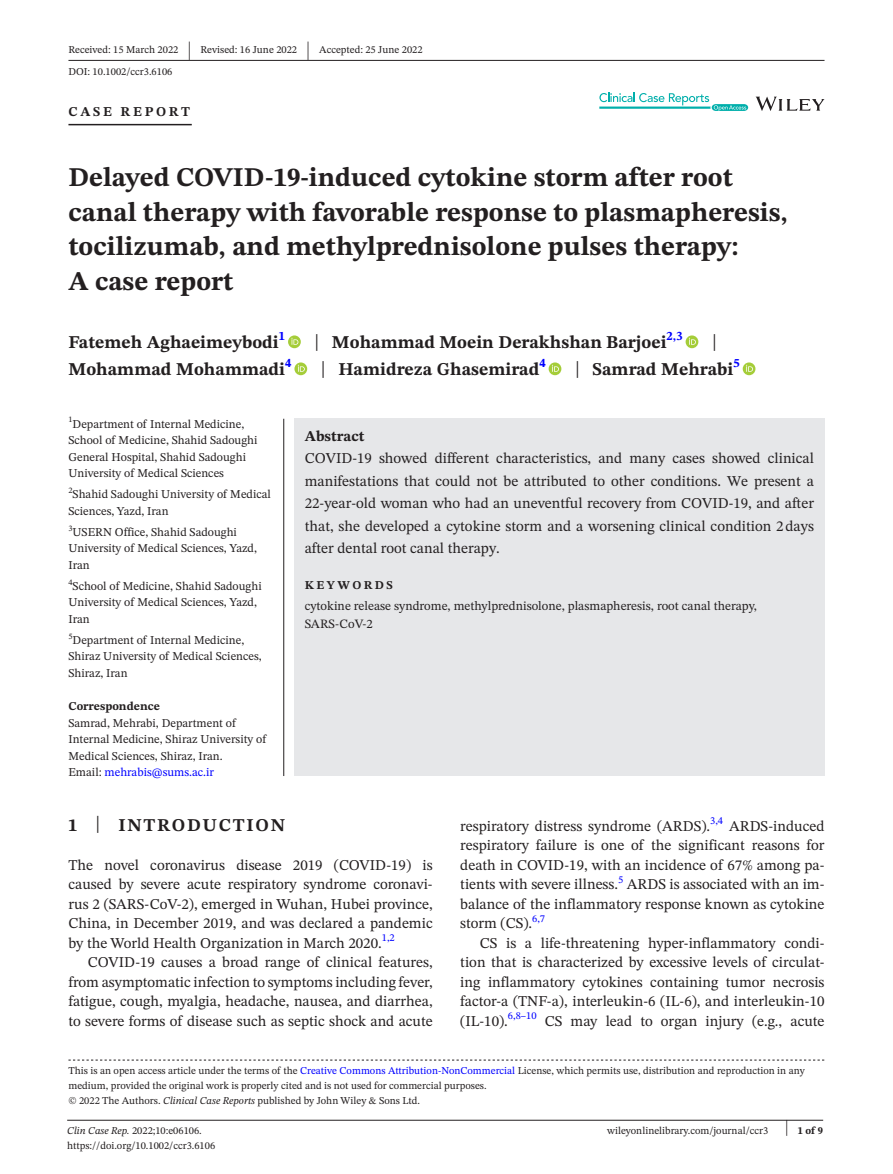
<style>
.page{position:relative;width:893px;height:1174px;background:#fff}
.page>*{position:absolute;margin:0;border:0;box-sizing:border-box;transform-origin:0 0}
.t1{font:700 27px/34.5px "STIX Two Text";color:#231f20}
.t2{font:25.65px "STIX Two Text";color:#231f20;scale:.49 1}
.t3{font:23.4px "STIX Two Text";color:#231f20;scale:.77 1}
.t4{font:700 18px "STIX Two Text";color:#231f20}
.t5{font:700 18px "STIX Two Text";letter-spacing:.1em;color:#231f20}
.t6{font:15px/19.5px "STIX Two Text";color:#231f20;text-align:justify}
.t7{font:700 15px "STIX Two Text";color:#231f20}
.t8{font:700 13.5px "STIX Two Text";letter-spacing:.2em;color:#231f20}
.t9{font:12.75px/17.2px "STIX Two Text";color:#231f20}
.t10{font:12px/16.5px "STIX Two Text";color:#231f20}
.t11{font:700 12px "STIX Two Text";color:#231f20}
.t12{font:700 12px "STIX Two Text";letter-spacing:.2em;color:#231f20}
.t13{font:10.5px/15px "STIX Two Text";color:#231f20}
.t14{font:10.5px "STIX Two Text";color:#00f}
.t15{font:700 10.5px "STIX Two Text";color:#231f20}
.s1{font-weight:400;font-size:23.4px}
.s2{color:#00f}
.s3{font-weight:400;font-size:23.7px}
.s4{font-style:italic}
.s5{font-weight:400;font-size:22.2px}
</style>
<div class="page">
<hr style="left:67px;top:1119px;width:756px;height:1px;background:#231f20">
<svg style="left:756px;top:97px;width:68px;height:14px"></svg>
<svg style="left:599px;top:93px;width:149px;height:18px"></svg>
<hr style="left:68px;top:60px;width:756px;height:1px;background:#231f20">
<hr style="left:68px;top:124px;width:124px;height:1px;background:#231f20">
<svg style="left:288px;top:335px;width:13px;height:13px"></svg>
<svg style="left:291px;top:338px;width:7px;height:7px"></svg>
<div style="left:686px;top:335px;width:12px;height:13px;background:#a5cd39;border-radius:50%"></div>
<svg style="left:689px;top:338px;width:7px;height:7px"></svg>
<svg style="left:294px;top:362px;width:13px;height:13px"></svg>
<svg style="left:298px;top:365px;width:7px;height:7px"></svg>
<div style="left:549px;top:362px;width:12px;height:13px;background:#a5cd39;border-radius:50%"></div>
<svg style="left:552px;top:365px;width:7px;height:7px"></svg>
<div style="left:743px;top:362px;width:12px;height:13px;background:#a5cd39;border-radius:50%"></div>
<svg style="left:746px;top:365px;width:7px;height:7px"></svg>
<hr style="left:283px;top:419px;width:1px;height:357px;background:#231f20">
<div style="left:294px;top:419px;width:530px;height:219px;background:#e6e7e9"></div>
<div style="left:294px;top:637px;width:530px;height:139px;background:#e6e7e9"></div>
<svg style="left:68px;top:1059px;width:756px;height:1px"></svg>
<p class="t13" style="left:68px;top:42px;width:111px">Received: 15 March 2022</p>
<h2 class="t2" style="left:188px;top:32px;width:8px">|</h2>
<p class="t13" style="left:201px;top:42px;width:98px">Revised: 16 June 2022</p>
<h2 class="t2" style="left:307px;top:32px;width:8px">|</h2>
<p class="t13" style="left:319px;top:42px;width:105px">Accepted: 25 June 2022</p>
<p class="t13" style="left:68px;top:64px;width:105px">DOI: 10.1002/ccr3.6106</p>
<p class="t8" style="left:68px;top:101px;width:123px">CASE REPORT</p>
<h1 class="t1" style="left:68px;top:161px;width:721px">Delayed COVID-19-induced cytokine storm after root canal therapy with favorable response to plasmapheresis, tocilizumab, and methylprednisolone pulses therapy:<br>A case report</h1>
<p class="t4" style="left:68px;top:329px;width:218px">Fatemeh Aghaeimeybodi<sup>1</sup></p>
<p class="t4" style="left:314px;top:329px;width:370px"><span class="s1">|</span> Mohammad Moein Derakhshan Barjoei<sup>2,3</sup></p>
<h3 class="t3" style="left:712px;top:326px;width:8px">|</h3>
<p class="t4" style="left:68px;top:356px;width:224px">Mohammad Mohammadi<sup>4</sup></p>
<p class="t4" style="left:321px;top:356px;width:226px"><span class="s1">|</span> Hamidreza Ghasemirad<sup>4</sup></p>
<p class="t4" style="left:575px;top:356px;width:166px"><span class="s1">|</span> Samrad Mehrabi<sup>5</sup></p>
<p class="t10" style="left:68px;top:415px;width:191px"><sup>1</sup>Department of Internal Medicine, School of Medicine, Shahid Sadoughi General Hospital, Shahid Sadoughi University of Medical Sciences</p>
<p class="t10" style="left:68px;top:486px;width:204px"><sup>2</sup>Shahid Sadoughi University of Medical<br>Sciences, Yazd, Iran</p>
<p class="t10" style="left:68px;top:523px;width:190px"><sup>3</sup>USERN Office, Shahid Sadoughi<br>University of Medical Sciences, Yazd,<br>Iran</p>
<p class="t10" style="left:68px;top:577px;width:195px"><sup>4</sup>School of Medicine, Shahid Sadoughi<br>University of Medical Sciences, Yazd,<br>Iran</p>
<p class="t10" style="left:68px;top:631px;width:195px"><sup>5</sup>Department of Internal Medicine,<br>Shiraz University of Medical Sciences,<br>Shiraz, Iran</p>
<p class="t11" style="left:68px;top:697px;width:93px">Correspondence</p>
<p class="t10" style="left:68px;top:714px;width:199px">Samrad, Mehrabi, Department of Internal Medicine, Shiraz University of Medical Sciences, Shiraz, Iran.<br>Email: <span class="s2">mehrabis@sums.ac.ir</span></p>
<p class="t7" style="left:305px;top:425px;width:61px">Abstract</p>
<p class="t6" style="left:305px;top:447px;width:511px;line-height:22.5px">COVID-19 showed different characteristics, and many cases showed clinical manifestations that could not be attributed to other conditions. We present a 22-year-old woman who had an uneventful recovery from COVID-19, and after that, she developed a cytokine storm and a worsening clinical condition 2days after dental root canal therapy.</p>
<p class="t12" style="left:305px;top:576px;width:90px">KEYWORDS</p>
<p class="t9" style="left:305px;top:597px;width:454px">cytokine release syndrome, methylprednisolone, plasmapheresis, root canal therapy,<br>SARS-CoV-2</p>
<p class="t5" style="left:68px;top:812px;width:218px">1 <span class="s3">|</span> INTRODUCTION</p>
<p class="t6" style="left:68px;top:855px;width:366px">The novel coronavirus disease 2019 (COVID-19) is caused by severe acute respiratory syndrome coronavi&shy;rus 2 (SARS-CoV-2), emerged in Wuhan, Hubei province, China, in December 2019, and was declared a pandemic by the World Health Organization in March 2020.</p>
<p class="t14" style="left:382px;top:930px;width:14px">1,2</p>
<p class="t6" style="left:68px;top:952px;width:366px;text-indent:19px">COVID-19 causes a broad range of clinical features, from asymptomatic infection to symptoms including fever, fatigue, cough, myalgia, headache, nausea, and diarrhea, to severe forms of disease such as septic shock and acute</p>
<p class="t6" style="left:460px;top:816px;width:251px">respiratory distress syndrome (ARDS).</p>
<p class="t14" style="left:710px;top:813px;width:14px">3,4</p>
<p class="t6" style="left:460px;top:816px;width:366px;text-indent:269px">ARDS-induced respiratory failure is one of the significant reasons for death in COVID-19, with an incidence of 67% among pa&shy;tients with severe illness.</p>
<p class="t14" style="left:618px;top:871px;width:7px">5</p>
<p class="t6" style="left:460px;top:874px;width:366px;text-indent:166px">ARDS is associated with an im&shy;balance of the inflammatory response known as cytokine storm (CS).</p>
<p class="t14" style="left:532px;top:910px;width:14px">6,7</p>
<p class="t6" style="left:460px;top:933px;width:366px;text-indent:20px">CS is a life-threatening hyper-inflammatory condi&shy;tion that is characterized by excessive levels of circulat&shy;ing inflammatory cytokines containing tumor necrosis factor-a (TNF-a), interleukin-6 (IL-6), and interleukin-10 (IL-10).</p>
<p class="t14" style="left:508px;top:1008px;width:30px">6,8–10</p>
<p class="t6" style="left:545px;top:1011px;width:281px">CS may lead to organ injury (e.g., acute</p>
<p class="t13" style="left:68px;top:1063px;width:738px">This is an open access article under the terms of the <span class="s2">Creative Commons Attribution-NonCommercial</span> License, which permits use, distribution and reproduction in any medium, provided the original work is properly cited and is not used for commercial purposes.<br>© 2022 The Authors. <span class="s4">Clinical Case Reports</span> published by John Wiley &amp; Sons Ltd.</p>
<p class="t13" style="left:67px;top:1123px;width:136px"><span class="s4">Clin Case Rep.</span> 2022;10:e06106.</p>
<p class="t15" style="left:785px;top:1123px;width:39px"><span class="s5">|</span> 1 of 9</p>
<p class="t13" style="left:67px;top:1138px;width:150px">https://doi.org/10.1002/ccr3.6106</p>
<p class="t13" style="left:607px;top:1123px;width:163px">wileyonlinelibrary.com/journal/ccr3</p>
</div>
